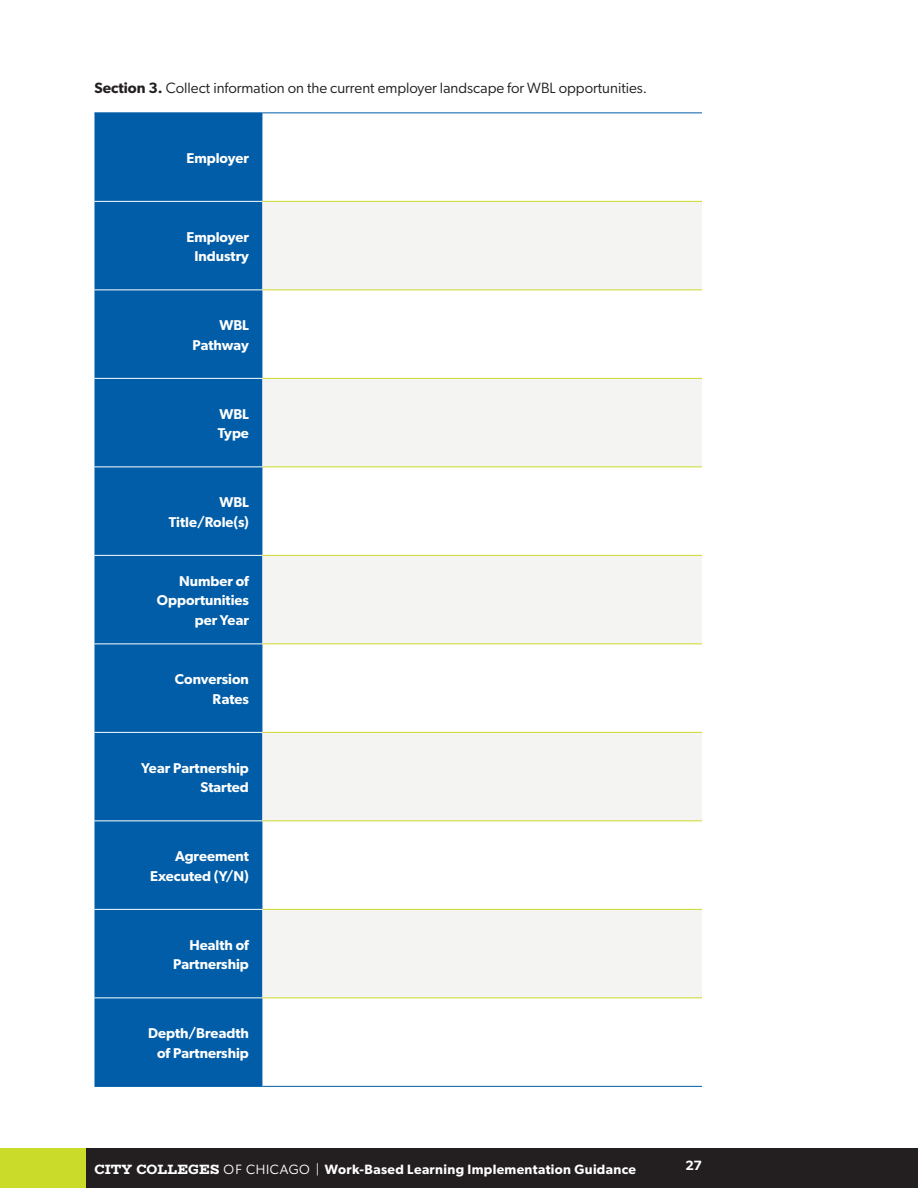
<style>
.page{position:relative;width:918px;height:1188px;background:#fff}
.page>*{position:absolute;margin:0;border:0;box-sizing:border-box;transform-origin:0 0}
.Paragraph{font:15px "Gibson";color:#231f20}
.Table_Paragraph{font:600 14.25px/19.5px "Gibson";color:#fff;text-align:right}
.t1{font:600 13.5px "Gibson";letter-spacing:.025em;color:#fff}
.s1{font-weight:600}
.s2{font-family:"Bio Rhyme";font-weight:800}
.s3{font-weight:400}
</style>
<div class="page">
<div style="left:0;top:1148px;width:918px;height:40px;background:#231f20"></div>
<div style="left:0;top:1148px;width:86px;height:40px;background:#cadb2a"></div>
<div style="left:94px;top:113px;width:168px;height:973px;background:#015da7"></div>
<svg style="left:262px;top:202px;width:440px;height:796px;fill:#f4f4f2"></svg>
<hr style="left:262px;top:201px;width:440px;height:1px;background:#cadb2a">
<hr style="left:262px;top:290px;width:440px;height:1px;background:#cadb2a">
<hr style="left:94px;top:112px;width:168px;height:1px;background:#015da7">
<hr style="left:262px;top:112px;width:440px;height:1px;background:#015da7">
<hr style="left:94px;top:1086px;width:168px;height:1px;background:#015da7">
<hr style="left:262px;top:1086px;width:440px;height:1px;background:#015da7">
<hr style="left:262px;top:378px;width:440px;height:1px;background:#cadb2a">
<hr style="left:262px;top:467px;width:440px;height:1px;background:#cadb2a">
<hr style="left:262px;top:555px;width:440px;height:1px;background:#cadb2a">
<hr style="left:262px;top:644px;width:440px;height:1px;background:#cadb2a">
<hr style="left:262px;top:732px;width:440px;height:1px;background:#cadb2a">
<hr style="left:262px;top:821px;width:440px;height:1px;background:#cadb2a">
<hr style="left:262px;top:909px;width:440px;height:1px;background:#cadb2a">
<hr style="left:262px;top:998px;width:440px;height:1px;background:#cadb2a">
<hr style="left:94px;top:201px;width:168px;height:1px;background:#fff">
<hr style="left:94px;top:290px;width:168px;height:1px;background:#fff">
<hr style="left:94px;top:378px;width:168px;height:1px;background:#fff">
<hr style="left:94px;top:467px;width:168px;height:1px;background:#fff">
<hr style="left:94px;top:555px;width:168px;height:1px;background:#fff">
<hr style="left:94px;top:644px;width:168px;height:1px;background:#fff">
<hr style="left:94px;top:732px;width:168px;height:1px;background:#fff">
<hr style="left:94px;top:821px;width:168px;height:1px;background:#fff">
<hr style="left:94px;top:909px;width:168px;height:1px;background:#fff">
<hr style="left:94px;top:998px;width:168px;height:1px;background:#fff">
<p class="Paragraph" style="left:94px;top:79px;width:552px"><span class="s1">Section 3.</span> Collect information on the current employer landscape for WBL opportunities.</p>
<p class="Table_Paragraph" style="left:186px;top:148px;width:64px">Employer</p>
<p class="Table_Paragraph" style="left:186px;top:227px;width:64px;text-align:center">Employer<br>Industry</p>
<p class="Table_Paragraph" style="left:192px;top:315px;width:58px">WBL<br>Pathway</p>
<p class="Table_Paragraph" style="left:218px;top:404px;width:33px;text-align:left">WBL<br>Type</p>
<p class="Table_Paragraph" style="left:169px;top:492px;width:82px">WBL<br>Title/Role(s)</p>
<p class="Table_Paragraph" style="left:157px;top:571px;width:94px">Number of<br>Opportunities per Year</p>
<p class="Table_Paragraph" style="left:175px;top:669px;width:75px">Conversion<br>Rates</p>
<p class="Table_Paragraph" style="left:141px;top:758px;width:109px">Year Partnership<br>Started</p>
<p class="Table_Paragraph" style="left:150px;top:846px;width:100px">Agreement<br>Executed (Y/N)</p>
<p class="Table_Paragraph" style="left:173px;top:935px;width:77px">Health of<br>Partnership</p>
<p class="Table_Paragraph" style="left:148px;top:1023px;width:102px">Depth/Breadth of Partnership</p>
<p class="t1" style="left:94px;top:1161px;width:543px"><span class="s2">CITY COLLEGES</span> <span class="s3">OF CHICAGO |</span> Work-Based Learning Implementation Guidance</p>
<p class="t1" style="left:685px;top:1157px;width:18px">27</p>
</div>
